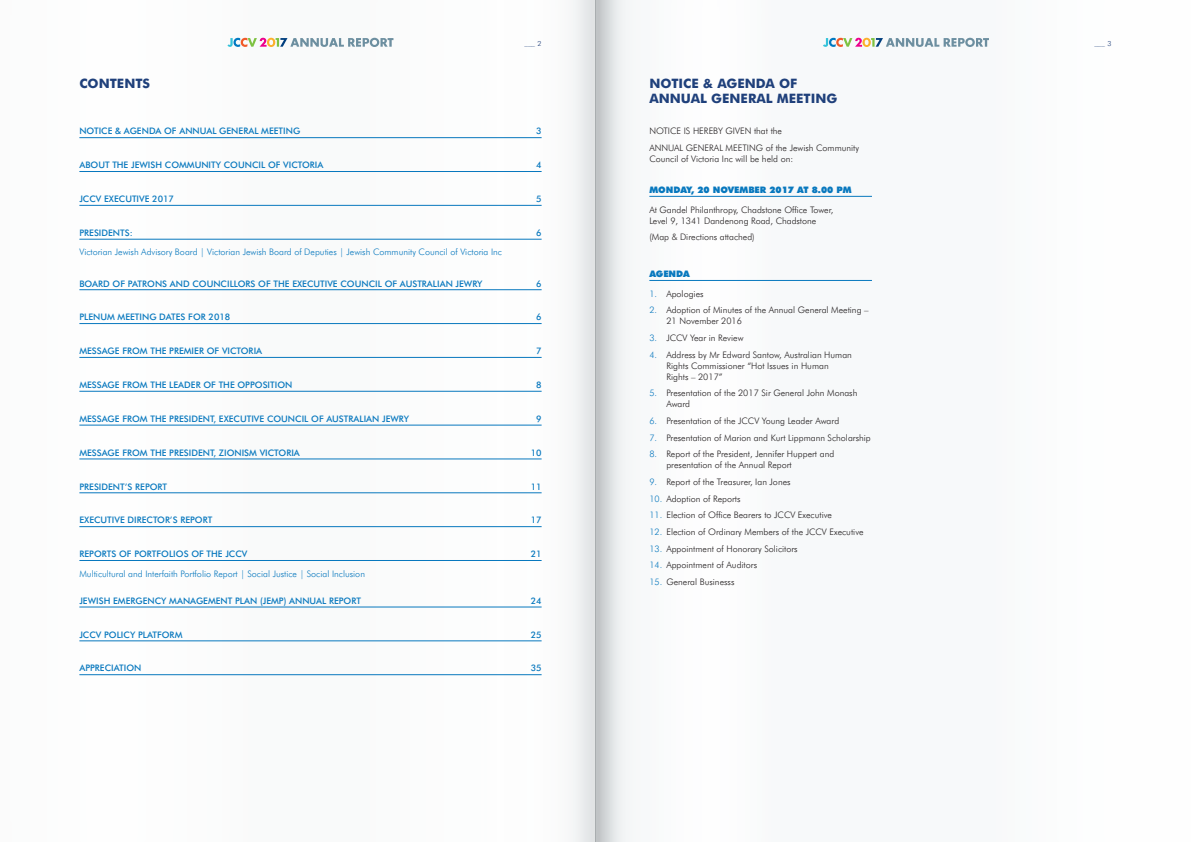
<style>
.page{position:relative;width:1191px;height:842px;background:#fff}
.page>*{position:absolute;margin:0;border:0;box-sizing:border-box;transform-origin:0 0}
.t1{font:700 13px/15.6px "Futura BT";color:#1f407b}
.t2{font:300 9px/11px "Futura BT";color:#231f20}
.t3{font:500 9px "Futura BT";color:#0878be}
.t4{font:300 9px "Futura BT";color:#0878be}
.t5{font:900 9px "Futura BT";color:#0878be}
.t6{font:300 7px "Futura BT";color:#1f407b}
.s1{color:#0878be}
</style>
<div class="page">
<div style="left:595px;top:0;width:596px;height:842px;background:#f9fbfb"></div>
<div style="left:595px;top:0;width:46px;height:842px;background:linear-gradient(to right,#c5c9cb,#fff)"></div>
<img style="left:79px;top:37px;width:188px;height:639px">
<img style="left:472px;top:0;width:100px;height:842px">
<svg style="left:227px;top:38px;width:166px;height:9px"></svg>
<svg style="left:823px;top:38px;width:166px;height:9px"></svg>
<hr style="left:79px;top:137px;width:462px;height:1px;background:#0878be">
<hr style="left:79px;top:171px;width:462px;height:1px;background:#0878be">
<hr style="left:79px;top:205px;width:462px;height:1px;background:#0878be">
<hr style="left:79px;top:239px;width:462px;height:1px;background:#0878be">
<hr style="left:79px;top:289px;width:462px;height:1px;background:#0878be">
<hr style="left:79px;top:323px;width:462px;height:1px;background:#0878be">
<hr style="left:79px;top:357px;width:462px;height:1px;background:#0878be">
<hr style="left:79px;top:391px;width:462px;height:1px;background:#0878be">
<hr style="left:79px;top:425px;width:462px;height:1px;background:#0878be">
<hr style="left:79px;top:459px;width:462px;height:1px;background:#0878be">
<hr style="left:79px;top:492px;width:462px;height:1px;background:#0878be">
<hr style="left:79px;top:526px;width:462px;height:1px;background:#0878be">
<hr style="left:79px;top:560px;width:462px;height:1px;background:#0878be">
<hr style="left:79px;top:607px;width:462px;height:1px;background:#0878be">
<hr style="left:79px;top:640px;width:462px;height:1px;background:#0878be">
<hr style="left:79px;top:674px;width:462px;height:1px;background:#0878be">
<hr style="left:649px;top:196px;width:223px;height:1px;background:#0878be">
<hr style="left:649px;top:280px;width:223px;height:1px;background:#0878be">
<p class="t6" style="left:524px;top:38px;width:19px">___ 2</p>
<p class="t6" style="left:1094px;top:38px;width:19px">___ 3</p>
<h1 class="t1" style="left:79px;top:75px;width:72px">CONTENTS</h1>
<p class="t3" style="left:79px;top:126px;width:222px">NOTICE &amp; AGENDA OF ANNUAL GENERAL MEETING</p>
<p class="t3" style="left:536px;top:126px;width:7px">3</p>
<p class="t3" style="left:79px;top:160px;width:245px">ABOUT THE JEWISH COMMUNITY COUNCIL OF VICTORIA</p>
<p class="t3" style="left:536px;top:160px;width:7px">4</p>
<p class="t3" style="left:79px;top:193px;width:96px">JCCV EXECUTIVE 2017</p>
<p class="t3" style="left:536px;top:193px;width:7px">5</p>
<p class="t3" style="left:79px;top:227px;width:55px">PRESIDENTS:</p>
<p class="t3" style="left:536px;top:227px;width:7px">6</p>
<p class="t4" style="left:79px;top:247px;width:424px">Victorian Jewish Advisory Board | Victorian Jewish Board of Deputies | Jewish Community Council of Victoria Inc</p>
<p class="t3" style="left:79px;top:278px;width:405px">BOARD OF PATRONS AND COUNCILLORS OF THE EXECUTIVE COUNCIL OF AUSTRALIAN JEWRY</p>
<p class="t3" style="left:536px;top:278px;width:7px">6</p>
<p class="t3" style="left:79px;top:312px;width:152px">PLENUM MEETING DATES FOR 2018</p>
<p class="t3" style="left:536px;top:312px;width:7px">6</p>
<p class="t3" style="left:79px;top:345px;width:184px">MESSAGE FROM THE PREMIER OF VICTORIA</p>
<p class="t3" style="left:536px;top:345px;width:7px">7</p>
<p class="t3" style="left:79px;top:379px;width:214px">MESSAGE FROM THE LEADER OF THE OPPOSITION</p>
<p class="t3" style="left:536px;top:379px;width:7px">8</p>
<p class="t3" style="left:79px;top:413px;width:331px">MESSAGE FROM THE PRESIDENT, EXECUTIVE COUNCIL OF AUSTRALIAN JEWRY</p>
<p class="t3" style="left:536px;top:413px;width:7px">9</p>
<p class="t3" style="left:79px;top:447px;width:222px">MESSAGE FROM THE PRESIDENT, ZIONISM VICTORIA</p>
<p class="t3" style="left:531px;top:447px;width:12px">10</p>
<p class="t3" style="left:79px;top:481px;width:89px">PRESIDENT’S REPORT</p>
<p class="t3" style="left:531px;top:481px;width:12px">11</p>
<p class="t3" style="left:79px;top:515px;width:134px">EXECUTIVE DIRECTOR’S REPORT</p>
<p class="t3" style="left:531px;top:515px;width:12px">17</p>
<p class="t3" style="left:79px;top:549px;width:169px">REPORTS OF PORTFOLIOS OF THE JCCV</p>
<p class="t3" style="left:531px;top:549px;width:12px">21</p>
<p class="t4" style="left:79px;top:568px;width:287px">Multicultural and Interfaith Portfolio Report | Social Justice | Social Inclusion</p>
<p class="t3" style="left:79px;top:595px;width:283px">JEWISH EMERGENCY MANAGEMENT PLAN (JEMP) ANNUAL REPORT</p>
<p class="t3" style="left:531px;top:595px;width:12px">24</p>
<p class="t3" style="left:79px;top:629px;width:105px">JCCV POLICY PLATFORM</p>
<p class="t3" style="left:531px;top:629px;width:12px">25</p>
<p class="t3" style="left:79px;top:663px;width:64px">APPRECIATION</p>
<p class="t3" style="left:531px;top:663px;width:12px">35</p>
<h1 class="t1" style="left:649px;top:75px;width:189px">NOTICE &amp; AGENDA OF<br>ANNUAL GENERAL MEETING</h1>
<p class="t2" style="left:649px;top:123px;width:211px;line-height:16.7px">NOTICE IS HEREBY GIVEN that the<br>ANNUAL GENERAL MEETING of the Jewish Community</p>
<p class="t2" style="left:649px;top:153px;width:145px">Council of Victoria Inc will be held on:</p>
<p class="t5" style="left:649px;top:184px;width:204px">MONDAY, 20 NOVEMBER 2017 AT 8.00 PM</p>
<p class="t2" style="left:649px;top:204px;width:185px">At Gandel Philanthropy, Chadstone Office Tower,<br>Level 9, 1341 Dandenong Road, Chadstone</p>
<p class="t2" style="left:649px;top:232px;width:107px">(Map &amp; Directions attached)</p>
<p class="t5" style="left:649px;top:269px;width:42px">AGENDA</p>
<p class="t2" style="left:649px;top:288px;width:56px"><span class="s1">1.</span> Apologies</p>
<p class="t2" style="left:666px;top:305px;width:204px;text-indent:-17px"><span class="s1">2.</span> Adoption of Minutes of the Annual General Meeting –<br>21 November 2016</p>
<p class="t2" style="left:649px;top:332px;width:96px"><span class="s1">3.</span> JCCV Year in Review</p>
<p class="t2" style="left:666px;top:349px;width:187px;text-indent:-17px"><span class="s1">4.</span> Address by Mr Edward Santow, Australian Human<br>Rights Commissioner “Hot Issues in Human<br>Rights – 2017”</p>
<p class="t2" style="left:666px;top:388px;width:192px;text-indent:-17px"><span class="s1">5.</span> Presentation of the 2017 Sir General John Monash<br>Award</p>
<p class="t2" style="left:649px;top:415px;width:191px"><span class="s1">6.</span> Presentation of the JCCV Young Leader Award</p>
<p class="t2" style="left:649px;top:432px;width:223px"><span class="s1">7.</span> Presentation of Marion and Kurt Lippmann Scholarship</p>
<p class="t2" style="left:666px;top:449px;width:169px;text-indent:-17px"><span class="s1">8.</span> Report of the President, Jennifer Huppert and presentation of the Annual Report</p>
<p class="t2" style="left:649px;top:476px;width:143px"><span class="s1">9.</span> Report of the Treasurer, Ian Jones</p>
<p class="t2" style="left:649px;top:493px;width:93px"><span class="s1">10.</span> Adoption of Reports</p>
<p class="t2" style="left:649px;top:510px;width:184px"><span class="s1">11.</span> Election of Office Bearers to JCCV Executive</p>
<p class="t2" style="left:649px;top:526px;width:216px"><span class="s1">12.</span> Election of Ordinary Members of the JCCV Executive</p>
<p class="t2" style="left:649px;top:543px;width:150px"><span class="s1">13.</span> Appointment of Honorary Solicitors</p>
<p class="t2" style="left:649px;top:560px;width:109px"><span class="s1">14.</span> Appointment of Auditors</p>
<p class="t2" style="left:649px;top:576px;width:87px"><span class="s1">15.</span> General Businesss</p>
</div>
